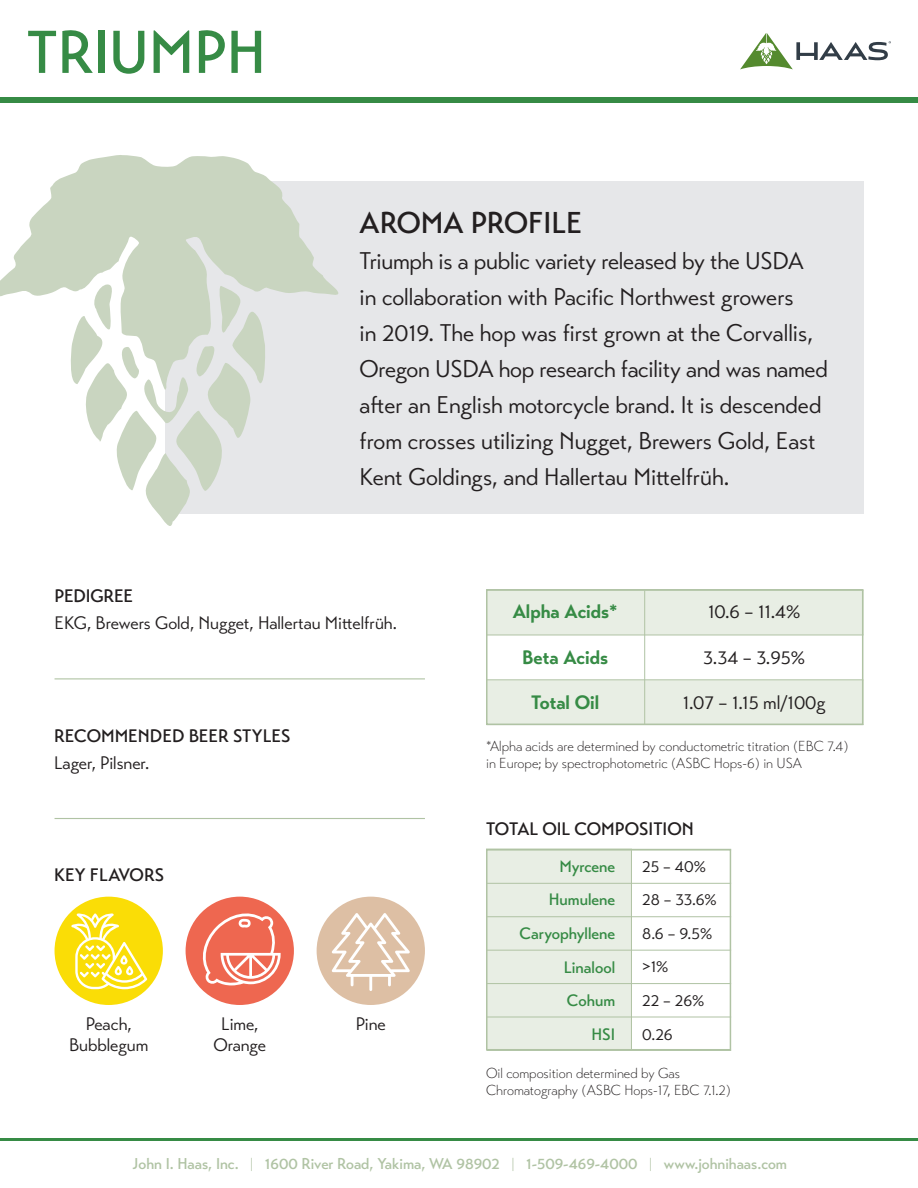
<style>
.page{position:relative;width:918px;height:1188px;background:#fff}
.page>*{position:absolute;margin:0;border:0;box-sizing:border-box;transform-origin:0 0}
.t1{font:500 60px "Transat";color:#368b45}
.t2{font:500 30px "Transat";color:#231f20}
.t3{font:24px/36px "Transat Standard";letter-spacing:-.005em;color:#231f20}
.t4{font:19.35px "Transat Standard";color:#231f20}
.t5{font:700 19.35px "Transat";color:#368b45}
.t6{font:18px/21px "Transat Standard";color:#231f20;text-align:center}
.t7{font:500 18px "Transat";color:#231f20}
.t8{font:500 16.5px/33.6px "Transat";color:#368b45;text-align:right}
.t9{font:16.5px/33.6px "Transat Standard";color:#231f20}
.t10{font:500 15.6px "Transat";color:#b0c3a4}
.t11{font:300 14.4px/17.2px "Transat";color:#231f20}
.s1{font-weight:300}
</style>
<div class="page">
<div style="left:0;top:97px;width:918px;height:6px;background:#368b45"></div>
<hr style="left:0;top:1138px;width:918px;height:3px;background:#368b45">
<div style="left:166px;top:181px;width:698px;height:333px;background:#e6e7e9"></div>
<svg style="left:0;top:155px;width:339px;height:142px;fill:#c9d5c0"></svg>
<svg style="left:68px;top:284px;width:198px;height:242px"></svg>
<hr style="left:55px;top:678px;width:370px;height:1px;background:#b0c3a4">
<hr style="left:55px;top:818px;width:370px;height:1px;background:#b0c3a4">
<div style="left:486px;top:680px;width:377px;height:45px;background:#e8eee4"></div>
<div style="left:486px;top:590px;width:377px;height:45px;background:#e8eee4"></div>
<div style="left:486px;top:589px;width:377px;height:136px;border:2px solid #b0c3a4"></div>
<hr style="left:644px;top:591px;width:1px;height:133px;background:#b0c3a4">
<hr style="left:487px;top:635px;width:376px;height:1px;background:#b0c3a4">
<hr style="left:487px;top:679px;width:376px;height:1px;background:#b0c3a4">
<hr style="left:487px;top:724px;width:376px;height:1px;background:#b0c3a4">
<hr style="left:487px;top:590px;width:376px;height:1px;background:#b0c3a4">
<div style="left:486px;top:849px;width:146px;height:201px;background:#e8eee4"></div>
<div style="left:486px;top:849px;width:245px;height:201px;border:2px solid #b0c3a4"></div>
<hr style="left:631px;top:850px;width:1px;height:200px;background:#b0c3a4">
<hr style="left:487px;top:883px;width:244px;height:1px;background:#b0c3a4">
<hr style="left:487px;top:916px;width:244px;height:1px;background:#b0c3a4">
<hr style="left:487px;top:950px;width:244px;height:1px;background:#b0c3a4">
<hr style="left:487px;top:983px;width:244px;height:1px;background:#b0c3a4">
<hr style="left:487px;top:850px;width:244px;height:1px;background:#b0c3a4">
<hr style="left:487px;top:1017px;width:244px;height:1px;background:#b0c3a4">
<hr style="left:487px;top:1050px;width:244px;height:1px;background:#b0c3a4">
<div style="left:186px;top:897px;width:108px;height:108px;background:#ee6750;border-radius:50%"></div>
<svg style="left:199px;top:910px;width:82px;height:75px"></svg>
<div style="left:55px;top:897px;width:108px;height:108px;background:#fadd06;border-radius:50%"></div>
<svg style="left:71px;top:913px;width:76px;height:76px"></svg>
<div style="left:317px;top:897px;width:108px;height:108px;background:#ddbfa4;border-radius:50%"></div>
<svg style="left:332px;top:913px;width:78px;height:78px"></svg>
<svg style="left:740px;top:33px;width:151px;height:36px"></svg>
<h1 class="t1" style="left:27px;top:16px;width:241px">TRIUMPH</h1>
<p class="t2" style="left:360px;top:204px;width:224px">AROMA PROFILE</p>
<p class="t3" style="left:360px;top:243px;width:470px">Triumph is a public variety released by the USDA<br>in collaboration with Pacific Northwest growers<br>in 2019. The hop was first grown at the Corvallis, Oregon USDA hop research facility and was named after an English motorcycle brand. It is descended from crosses utilizing Nugget, Brewers Gold, East Kent Goldings, and Hallertau Mittelfrüh.</p>
<p class="t7" style="left:55px;top:585px;width:80px">PEDIGREE</p>
<p class="t6" style="left:55px;top:613px;width:344px">EKG, Brewers Gold, Nugget, Hallertau Mittelfrüh.</p>
<p class="t7" style="left:54px;top:725px;width:238px">RECOMMENDED BEER STYLES</p>
<p class="t6" style="left:54px;top:752px;width:97px">Lager, Pilsner.</p>
<p class="t7" style="left:54px;top:864px;width:112px">KEY FLAVORS</p>
<p class="t6" style="left:69px;top:1013px;width:81px">Peach,<br>Bubblegum</p>
<p class="t6" style="left:213px;top:1013px;width:54px">Lime,<br>Orange</p>
<p class="t6" style="left:356px;top:1013px;width:32px">Pine</p>
<p class="t5" style="left:513px;top:600px;width:106px">Alpha Acids*</p>
<p class="t5" style="left:522px;top:645px;width:87px">Beta Acids</p>
<p class="t5" style="left:531px;top:691px;width:70px">Total Oil</p>
<p class="t4" style="left:708px;top:600px;width:94px">10.6 – 11.4%</p>
<p class="t4" style="left:703px;top:646px;width:104px">3.34 – 3.95%</p>
<p class="t4" style="left:683px;top:691px;width:145px">1.07 – 1.15 ml/100g</p>
<p class="t11" style="left:486px;top:737px;width:364px">*Alpha acids are determined by conductometric titration (EBC 7.4) in Europe; by spectrophotometric (ASBC Hops-6) in USA</p>
<p class="t7" style="left:486px;top:818px;width:209px">TOTAL OIL COMPOSITION</p>
<p class="t8" style="left:520px;top:849px;width:97px">Myrcene<br>Humulene<br>Caryophyllene<br>Linalool<br>Cohum<br>HSI</p>
<p class="t9" style="left:642px;top:849px;width:76px">25 – 40%<br>28 – 33.6%<br>8.6 – 9.5% &gt;1%<br>22 – 26%<br>0.26</p>
<p class="t11" style="left:486px;top:1065px;width:247px">Oil composition determined by Gas<br>Chromatography (ASBC Hops-17, EBC 7.1.2)</p>
<p class="t10" style="left:132px;top:1154px;width:656px">John I. Haas, Inc. <span class="s1">|</span> 1600 River Road, Yakima, WA 98902 <span class="s1">|</span> 1-509-469-4000 <span class="s1">|</span> www.johnihaas.com</p>
</div>
